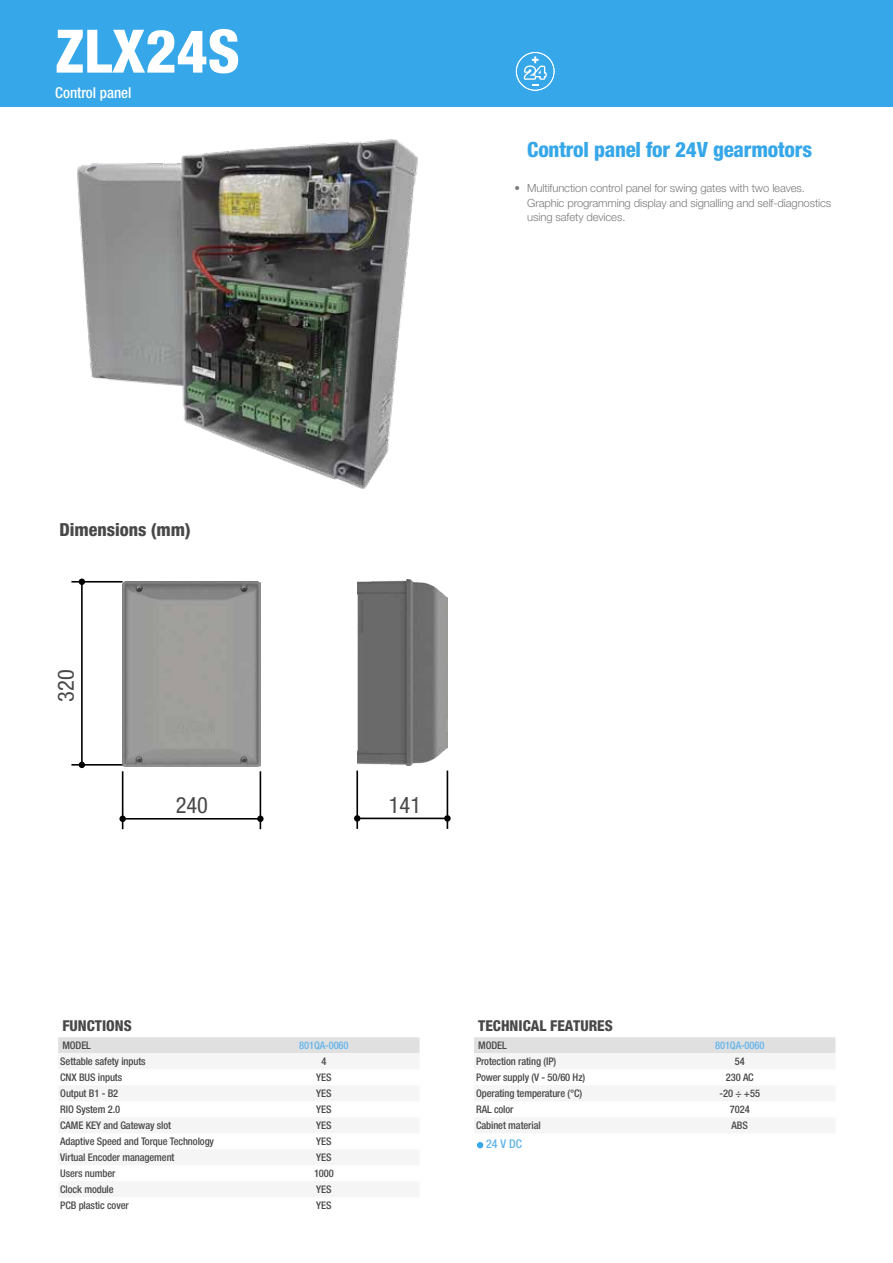
<style>
.page{position:relative;width:893px;height:1263px;background:#fff}
.page>*{position:absolute;margin:0;border:0;box-sizing:border-box;transform-origin:0 0}
.t1{font:800 condensed 60px "Helvetica Neue LTW1 G";color:#fff}
.t2{font:condensed 22.65px "Helvetica Neue LTW1 G";color:#484848}
.t3{font:condensed 22.5px "Helvetica Neue LTW1 G";color:#484848}
.t4{font:800 condensed 21px "Helvetica Neue LTW1 G";letter-spacing:-.01em;color:#36a7e9}
.t5{font:800 condensed 18px "Helvetica Neue LTW1 G";color:#484848}
.t6{font:800 condensed 15px "Helvetica Neue LTW1 G";color:#484848}
.t7{font:500 condensed 15px "Helvetica Neue LTW1 G";color:#fff}
.t8{font:500 condensed 12px "Helvetica Neue LTW1 G";color:#62b4ec}
.t9{font:300 11.25px/14.2px "Helvetica Neue LTW1 G";letter-spacing:-.01em;color:#7c7c7c}
.t10{font:500 condensed 10.5px "Helvetica Neue LTW1 G";letter-spacing:-.01em;color:#484848}
.t11{font:500 condensed 10.5px "Helvetica Neue LTW1 G";letter-spacing:-.01em;color:#62b4ec}
</style>
<div class="page">
<div style="left:0;top:0;width:893px;height:106px;background:#36a7e9"></div>
<svg style="left:515px;top:51px;width:40px;height:41px"></svg>
<img style="left:77px;top:139px;width:342px;height:350px">
<hr style="left:122px;top:771px;width:1px;height:58px;background:#000">
<hr style="left:71px;top:581px;width:52px;height:2px;background:#000">
<hr style="left:260px;top:771px;width:1px;height:58px;background:#000">
<hr style="left:71px;top:764px;width:58px;height:2px;background:#000">
<hr style="left:123px;top:818px;width:137px;height:1px;background:#000">
<div style="left:119px;top:815px;width:7px;height:7px;background:#000;border-radius:50%"></div>
<div style="left:257px;top:815px;width:7px;height:7px;background:#000;border-radius:50%"></div>
<hr style="left:81px;top:582px;width:2px;height:183px;background:#000">
<div style="left:79px;top:578px;width:6px;height:7px;background:#000;border-radius:50%"></div>
<svg style="left:79px;top:762px;width:6px;height:6px"></svg>
<img style="left:123px;top:582px;width:137px;height:184px">
<hr style="left:356px;top:770px;width:2px;height:59px;background:#000">
<hr style="left:447px;top:770px;width:1px;height:59px;background:#000">
<hr style="left:357px;top:817px;width:91px;height:2px;background:#000">
<div style="left:354px;top:815px;width:6px;height:7px;background:#000;border-radius:50%"></div>
<svg style="left:444px;top:815px;width:7px;height:7px"></svg>
<img style="left:357px;top:580px;width:90px;height:186px">
<div style="left:474px;top:1037px;width:361px;height:16px;background:#e0e0e0"></div>
<svg style="left:477px;top:1142px;width:6px;height:6px"></svg>
<div style="left:58px;top:1037px;width:362px;height:16px;background:#e0e0e0"></div>
<h1 class="t1" style="left:55px;top:15px;width:186px">ZLX24S</h1>
<h3 class="t7" style="left:55px;top:83px;width:78px">Control panel</h3>
<h3 class="t4" style="left:527px;top:136px;width:286px">Control panel for 24V gearmotors</h3>
<p class="t9" style="left:527px;top:181px;width:306px;text-indent:-13px">• Multifunction control panel for swing gates with two leaves.<br>Graphic programming display and signalling and self-diagnostics using safety devices.</p>
<h3 class="t5" style="left:60px;top:518px;width:133px">Dimensions (mm)</h3>
<h3 class="t3" style="left:53px;top:702px;width:34px;rotate:-90deg">320</h3>
<h3 class="t3" style="left:176px;top:792px;width:34px">240</h3>
<h2 class="t2" style="left:389px;top:792px;width:34px">141</h2>
<h3 class="t6" style="left:62px;top:1016px;width:71px">FUNCTIONS</h3>
<p class="t10" style="left:62px;top:1039px;width:30px">MODEL</p>
<p class="t11" style="left:299px;top:1039px;width:51px">801QA-0060</p>
<p class="t10" style="left:60px;top:1055px;width:87px">Settable safety inputs</p>
<p class="t10" style="left:321px;top:1055px;width:7px">4</p>
<p class="t10" style="left:60px;top:1071px;width:64px">CNX BUS inputs</p>
<p class="t10" style="left:316px;top:1071px;width:17px">YES</p>
<p class="t10" style="left:60px;top:1087px;width:60px">Output B1 - B2</p>
<p class="t10" style="left:316px;top:1087px;width:17px">YES</p>
<p class="t10" style="left:60px;top:1103px;width:61px">RIO System 2.0</p>
<p class="t10" style="left:316px;top:1103px;width:17px">YES</p>
<p class="t10" style="left:60px;top:1119px;width:112px">CAME KEY and Gateway slot</p>
<p class="t10" style="left:316px;top:1119px;width:17px">YES</p>
<p class="t10" style="left:60px;top:1135px;width:155px">Adaptive Speed and Torque Technology</p>
<p class="t10" style="left:316px;top:1135px;width:17px">YES</p>
<p class="t10" style="left:60px;top:1151px;width:116px">Virtual Encoder management</p>
<p class="t10" style="left:316px;top:1151px;width:17px">YES</p>
<p class="t10" style="left:60px;top:1167px;width:57px">Users number</p>
<p class="t10" style="left:314px;top:1167px;width:21px">1000</p>
<p class="t10" style="left:60px;top:1183px;width:55px">Clock module</p>
<p class="t10" style="left:316px;top:1183px;width:17px">YES</p>
<p class="t10" style="left:60px;top:1199px;width:70px">PCB plastic cover</p>
<p class="t10" style="left:316px;top:1199px;width:17px">YES</p>
<h3 class="t6" style="left:478px;top:1016px;width:136px">TECHNICAL FEATURES</h3>
<p class="t10" style="left:478px;top:1039px;width:30px">MODEL</p>
<p class="t11" style="left:715px;top:1039px;width:51px">801QA-0060</p>
<p class="t10" style="left:476px;top:1055px;width:82px">Protection rating (IP)</p>
<p class="t10" style="left:735px;top:1055px;width:11px">54</p>
<p class="t10" style="left:476px;top:1071px;width:111px">Power supply (V - 50/60 Hz)</p>
<p class="t10" style="left:726px;top:1071px;width:29px">230 AC</p>
<p class="t10" style="left:476px;top:1087px;width:108px">Operating temperature (°C)</p>
<p class="t10" style="left:719px;top:1087px;width:42px">-20 ÷ +55</p>
<p class="t10" style="left:476px;top:1103px;width:39px">RAL color</p>
<p class="t10" style="left:730px;top:1103px;width:21px">7024</p>
<p class="t10" style="left:476px;top:1119px;width:66px">Cabinet material</p>
<p class="t10" style="left:732px;top:1119px;width:18px">ABS</p>
<p class="t8" style="left:486px;top:1137px;width:37px">24 V DC</p>
</div>
